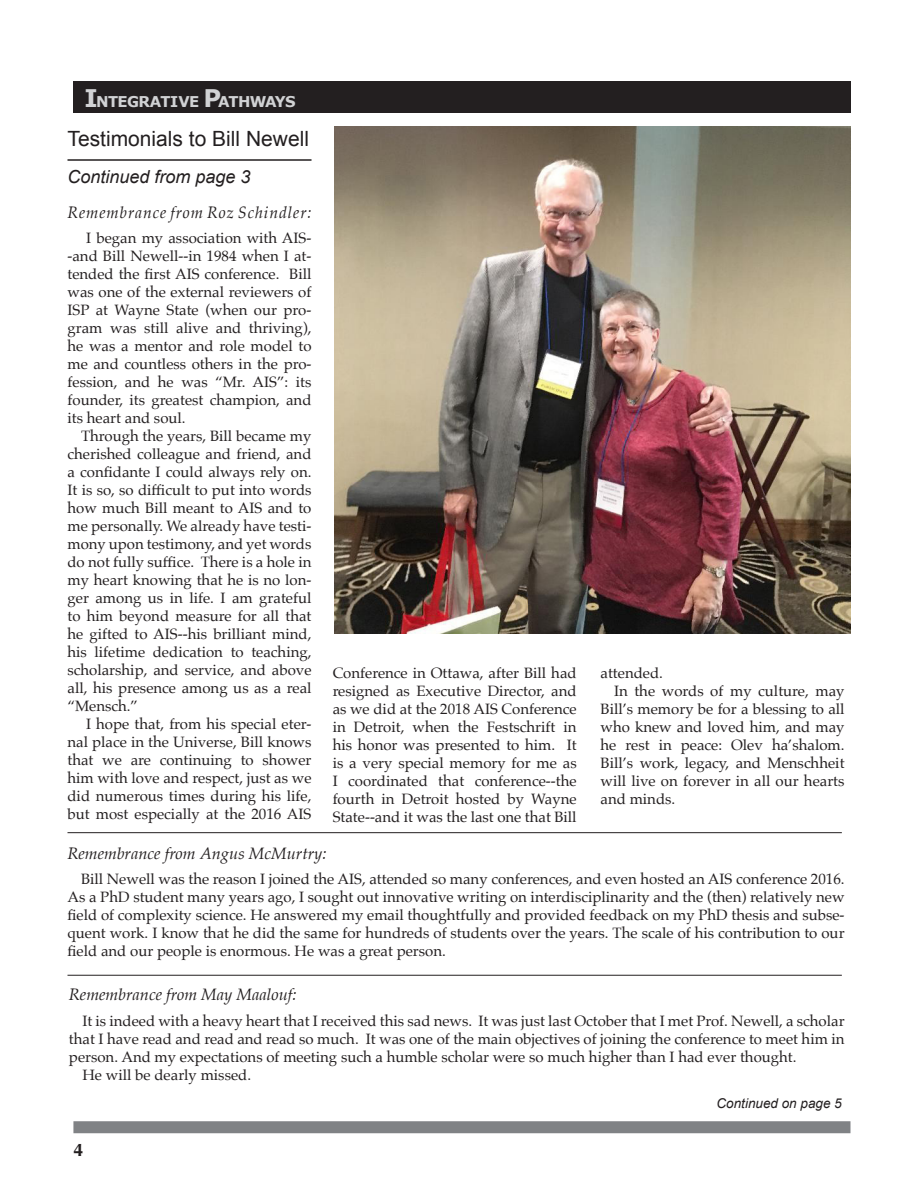
<style>
.page{position:relative;width:918px;height:1188px;background:#fff}
.page>*{position:absolute;margin:0;border:0;box-sizing:border-box;transform-origin:0 0}
.t1{font:21px "Arial";color:#231f20}
.t2{font:italic 18px "Arial";color:#231f20}
.t3{font:700 18px "Optima";color:#231f20}
.t4{font:italic 16.5px "Palatino";color:#231f20}
.t5{font:italic 16.5px "Palatino";letter-spacing:.06em;color:#231f20;scale:.96 1}
.t6{font:15px/18px "Palatino";color:#231f20;text-align:justify}
.t7{font:700 14.85px "Verdana";letter-spacing:-.045em;color:#d1d2d4}
.t8{font:italic 13.5px "Arial";color:#231f20}
.s1{font-size:24.3px}
</style>
<div class="page">
<div style="left:73px;top:1121px;width:777px;height:12px;background:#808285"></div>
<div style="left:73px;top:81px;width:777px;height:32px;background:#231f20"></div>
<hr style="left:68px;top:159px;width:244px;height:2px;background:#231f20">
<img style="left:334px;top:126px;width:516px;height:507px">
<hr style="left:68px;top:832px;width:774px;height:1px;background:#231f20">
<hr style="left:68px;top:975px;width:774px;height:1px;background:#231f20">
<p class="t7" style="left:85px;top:92px;width:212px"><span class="s1">I</span>NTEGRATIVE <span class="s1">P</span>ATHWAYS</p>
<p class="t1" style="left:68px;top:125px;width:243px">Testimonials to Bill Newell</p>
<p class="t2" style="left:68px;top:165px;width:185px">Continued from page 3</p>
<p class="t5" style="left:68px;top:198px;width:256px">Remembrance from Roz Schindler:</p>
<p class="t6" style="left:68px;top:229px;width:246px;text-indent:19px">I began my association with AIS--and Bill Newell--in 1984 when I at&shy;tended the first AIS conference. Bill was one of the external reviewers of ISP at Wayne State (when our pro&shy;gram was still alive and thriving), he was a mentor and role model to me and countless others in the pro&shy;fession, and he was “Mr. AIS”: its founder, its greatest champion, and its heart and soul.</p>
<p class="t6" style="left:68px;top:427px;width:246px;text-indent:14px">Through the years, Bill became my cherished colleague and friend, and a confidante I could always rely on.<br>It is so, so difficult to put into words how much Bill meant to AIS and to me personally. We already have testi&shy;mony upon testimony, and yet words do not fully suffice. There is a hole in my heart knowing that he is no lon&shy;ger among us in life. I am grateful to him beyond measure for all that he gifted to AIS--his brilliant mind, his lifetime dedication to teaching, scholarship, and service, and above all, his presence among us as a real “Mensch.”</p>
<p class="t6" style="left:68px;top:715px;width:246px;text-indent:19px">I hope that, from his special eter&shy;nal place in the Universe, Bill knows that we are continuing to shower him with love and respect, just as we did numerous times during his life, but most especially at the 2016 AIS</p>
<p class="t4" style="left:68px;top:840px;width:261px">Remembrance from Angus McMurtry:</p>
<p class="t6" style="left:68px;top:870px;width:779px;text-indent:14px">Bill Newell was the reason I joined the AIS, attended so many conferences, and even hosted an AIS conference 2016.<br>As a PhD student many years ago, I sought out innovative writing on interdisciplinarity and the (then) relatively new field of complexity science. He answered my email thoughtfully and provided feedback on my PhD thesis and subse&shy;quent work. I know that he did the same for hundreds of students over the years. The scale of his contribution to our field and our people is enormous. He was a great person.</p>
<p class="t4" style="left:69px;top:981px;width:229px">Remembrance from May Maalouf:</p>
<p class="t6" style="left:69px;top:1011px;width:777px;text-indent:14px">It is indeed with a heavy heart that I received this sad news. It was just last October that I met Prof. Newell, a scholar that I have read and read and read so much. It was one of the main objectives of joining the conference to meet him in person. And my expectations of meeting such a humble scholar were so much higher than I had ever thought.</p>
<p class="t6" style="left:82px;top:1065px;width:170px">He will be dearly missed.</p>
<p class="t6" style="left:333px;top:663px;width:246px">Conference in Ottawa, after Bill had resigned as Executive Director, and as we did at the 2018 AIS Conference in Detroit, when the Festschrift in his honor was presented to him. It is a very special memory for me as I coordinated that conference--the fourth in Detroit hosted by Wayne State--and it was the last one that Bill</p>
<p class="t6" style="left:601px;top:663px;width:64px">attended.</p>
<p class="t6" style="left:601px;top:681px;width:246px;text-indent:14px">In the words of my culture, may Bill’s memory be for a blessing to all who knew and loved him, and may he rest in peace: Olev ha’shalom.<br>Bill’s work, legacy, and Menschheit will live on forever in all our hearts and minds.</p>
<p class="t3" style="left:73px;top:1140px;width:12px">4</p>
<p class="t8" style="left:717px;top:1094px;width:127px">Continued on page 5</p>
</div>
